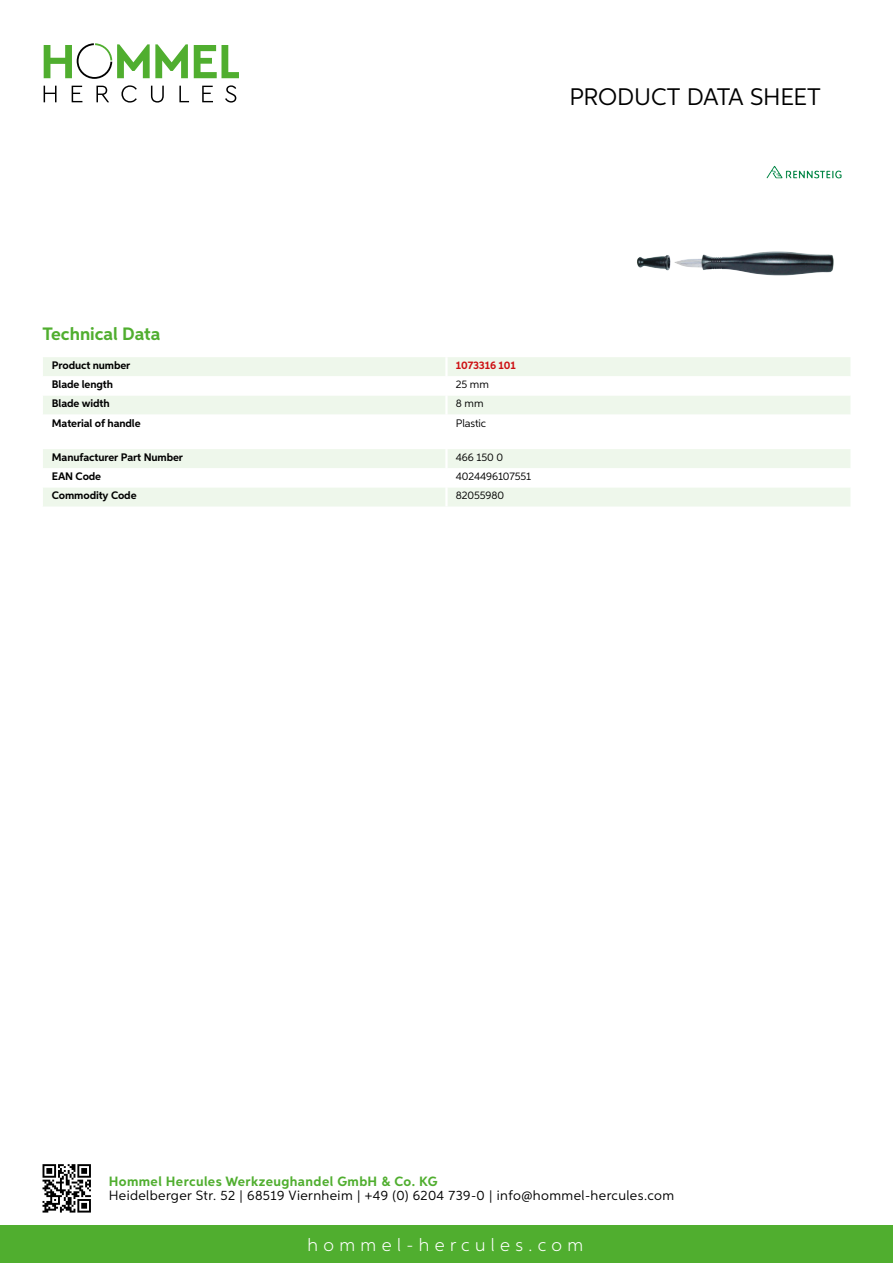
<style>
.page{position:relative;width:893px;height:1263px;background:#fff}
.page>*{position:absolute;margin:0;border:0;box-sizing:border-box;transform-origin:0 0}
.t1{font:24px "Aspira";letter-spacing:-.01em;color:#000}
.t2{font:300 18px "Aspira";letter-spacing:.3em;color:#fff}
.t3{font:700 18px "Aspira";color:#50ae2f}
.t4{font:13.5px "Aspira";letter-spacing:.03em;color:#000}
.t5{font:700 13.5px "Aspira";letter-spacing:.03em;color:#50ae2f}
.t6{font:700 10.95px "Aspira";letter-spacing:-.01em;color:#000}
.t7{font:10.95px "Aspira";letter-spacing:-.01em;color:#000}
.t8{font:700 10.95px "Aspira";letter-spacing:-.01em;color:#cd1013}
</style>
<div class="page">
<div style="left:0;top:1226px;width:893px;height:37px;background:#50ae2f"></div>
<svg style="left:43px;top:1164px;width:48px;height:48px"></svg>
<svg style="left:194px;top:45px;width:45px;height:33px"></svg>
<svg style="left:44px;top:43px;width:144px;height:36px"></svg>
<svg style="left:44px;top:86px;width:13px;height:16px"></svg>
<svg style="left:72px;top:86px;width:10px;height:16px"></svg>
<svg style="left:96px;top:86px;width:13px;height:16px"></svg>
<svg style="left:121px;top:85px;width:16px;height:18px"></svg>
<svg style="left:151px;top:86px;width:13px;height:17px"></svg>
<svg style="left:179px;top:86px;width:10px;height:16px"></svg>
<svg style="left:202px;top:86px;width:11px;height:16px"></svg>
<svg style="left:225px;top:85px;width:11px;height:18px"></svg>
<div style="left:43px;top:357px;width:807px;height:19px;background:#eef7eb"></div>
<div style="left:43px;top:396px;width:807px;height:18px;background:#eef7eb"></div>
<hr style="left:445px;top:357px;width:3px;height:19px;background:#fff">
<hr style="left:445px;top:395px;width:3px;height:20px;background:#fff">
<svg style="left:43px;top:449px;width:807px;height:57px"></svg>
<hr style="left:445px;top:487px;width:3px;height:19px;background:#fff">
<img style="left:637px;top:251px;width:197px;height:25px">
<img style="left:766px;top:166px;width:76px;height:13px">
<h1 class="t1" style="left:569px;top:82px;width:253px">Product data sh eet</h1>
<h2 class="t3" style="left:43px;top:323px;width:120px">Technical Data</h2>
<p class="t6" style="left:52px;top:359px;width:80px">Product number</p>
<p class="t8" style="left:456px;top:359px;width:61px">1073316 101</p>
<p class="t6" style="left:52px;top:378px;width:63px">Blade length</p>
<p class="t7" style="left:456px;top:378px;width:35px">25 mm</p>
<p class="t6" style="left:52px;top:397px;width:59px">Blade width</p>
<p class="t7" style="left:456px;top:397px;width:29px">8 mm</p>
<p class="t6" style="left:52px;top:416px;width:90px">Material of handle</p>
<p class="t7" style="left:456px;top:416px;width:32px">Plastic</p>
<p class="t6" style="left:52px;top:451px;width:133px">Manufacturer Part Number</p>
<p class="t7" style="left:456px;top:451px;width:49px">466 150 0</p>
<p class="t6" style="left:52px;top:470px;width:51px">EAN Code</p>
<p class="t7" style="left:456px;top:470px;width:77px">4024496107551</p>
<p class="t6" style="left:52px;top:489px;width:86px">Commodity Code</p>
<p class="t7" style="left:456px;top:489px;width:50px">82055980</p>
<p class="t5" style="left:109px;top:1172px;width:330px">Hommel Hercules Werkzeughandel GmbH &amp; Co. KG</p>
<p class="t4" style="left:109px;top:1187px;width:567px">Heidelberger Str. 52 | 68519 Viernheim | +49 (0) 6204 739-0 | info@hommel-hercules.com</p>
<h2 class="t2" style="left:307px;top:1234px;width:277px">hommel-hercules.com</h2>
</div>
